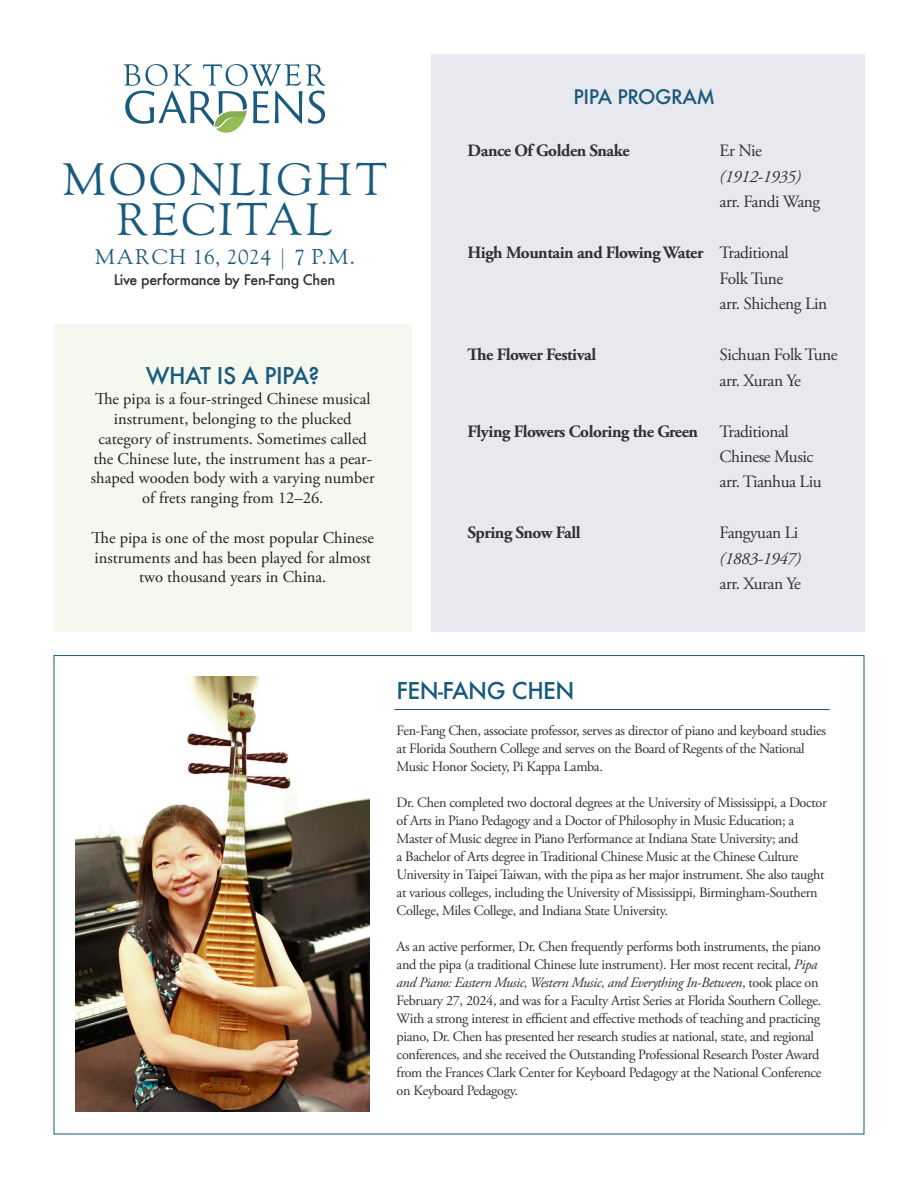
<style>
.page{position:relative;width:918px;height:1188px;background:#fff}
.page>*{position:absolute;margin:0;border:0;box-sizing:border-box;transform-origin:0 0}
.t1{font:45px/40.2px "LTC Goudy Oldstyle Pro";letter-spacing:.05em;color:#195a7d;text-align:center}
.t2{font:500 22.5px "Futura";letter-spacing:-.025em;color:#195a7d}
.t3{font:21px "LTC Goudy Oldstyle Pro";letter-spacing:.04em;color:#195a7d}
.t4{font:500 19.5px "Futura";letter-spacing:-.025em;color:#195a7d}
.t5{font:700 17.25px "Adobe Garamond Pro";letter-spacing:-.025em;color:#312f30}
.t6{font:17.25px "Adobe Garamond Pro";letter-spacing:-.025em;color:#312f30}
.t7{font:italic 17.25px "Adobe Garamond Pro";letter-spacing:-.025em;color:#312f30}
.t8{font:16.5px/19.8px "Adobe Garamond Pro";color:#231f20;text-align:center}
.t9{font:14.25px/18px "Adobe Garamond Pro";letter-spacing:-.025em;color:#312f30}
.t10{font:500 14.25px "Futura";letter-spacing:-.025em;color:#312f30}
.s1{font-weight:400}
.s2{font-style:italic}
</style>
<div class="page">
<img style="left:76px;top:676px;width:294px;height:436px">
<hr style="left:394px;top:709px;width:436px;height:1px;background:#195a7d">
<div style="left:431px;top:54px;width:433px;height:578px;background:#e7e9ee"></div>
<div style="left:54px;top:324px;width:357px;height:308px;background:#f4f8ee"></div>
<svg style="left:124px;top:64px;width:202px;height:69px"></svg>
<p class="t1" style="left:62px;top:160px;width:327px">MOONLIGHT<br>RECITAL</p>
<p class="t3" style="left:95px;top:244px;width:262px">MARCH 16, 2024 | 7 P.M.</p>
<p class="t10" style="left:114px;top:270px;width:223px">Live performance by Fen-Fang Chen</p>
<p class="t2" style="left:146px;top:361px;width:175px">WHAT IS A PIPA?</p>
<p class="t8" style="left:91px;top:390px;width:285px">The pipa is a four-stringed Chinese musical instrument, belonging to the plucked category of instruments. Sometimes called the Chinese lute, the instrument has a pear&shy;shaped wooden body with a varying number of frets ranging from 12–26.</p>
<p class="t8" style="left:91px;top:528px;width:284px">The pipa is one of the most popular Chinese instruments and has been played for almost two thousand years in China.</p>
<p class="t4" style="left:574px;top:84px;width:143px">PIPA PROGRAM</p>
<p class="t5" style="left:468px;top:141px;width:164px">Dance Of Golden Snake</p>
<p class="t6" style="left:720px;top:141px;width:44px">Er Nie</p>
<p class="t7" style="left:720px;top:166px;width:83px">(1912-1935)</p>
<p class="t6" style="left:720px;top:191px;width:102px">arr. Fandi Wang</p>
<p class="t5" style="left:468px;top:243px;width:323px">High Mountain and Flowing Water <span class="s1">Traditional</span></p>
<p class="t6" style="left:720px;top:268px;width:65px">Folk Tune</p>
<p class="t6" style="left:720px;top:293px;width:109px">arr. Shicheng Lin</p>
<p class="t5" style="left:468px;top:345px;width:130px">The Flower Festival</p>
<p class="t6" style="left:720px;top:344px;width:119px">Sichuan Folk Tune</p>
<p class="t6" style="left:720px;top:370px;width:83px">arr. Xuran Ye</p>
<p class="t5" style="left:468px;top:421px;width:323px">Flying Flowers Coloring the Green <span class="s1">Traditional</span></p>
<p class="t6" style="left:720px;top:446px;width:95px">Chinese Music</p>
<p class="t6" style="left:720px;top:472px;width:103px">arr. Tianhua Liu</p>
<p class="t5" style="left:468px;top:523px;width:115px">Spring Snow Fall</p>
<p class="t6" style="left:720px;top:523px;width:80px">Fangyuan Li</p>
<p class="t7" style="left:720px;top:548px;width:83px">(1883-1947)</p>
<p class="t6" style="left:720px;top:574px;width:83px">arr. Xuran Ye</p>
<p class="t2" style="left:397px;top:675px;width:179px">FEN-FANG CHEN</p>
<p class="t9" style="left:397px;top:722px;width:431px">Fen-Fang Chen, associate professor, serves as director of piano and keyboard studies at Florida Southern College and serves on the Board of Regents of the National<br>Music Honor Society, Pi Kappa Lamba.</p>
<p class="t9" style="left:397px;top:794px;width:432px">Dr. Chen completed two doctoral degrees at the University of Mississippi, a Doctor of Arts in Piano Pedagogy and a Doctor of Philosophy in Music Education; a Master of Music degree in Piano Performance at Indiana State University; and<br>a Bachelor of Arts degree in Traditional Chinese Music at the Chinese Culture University in Taipei Taiwan, with the pipa as her major instrument. She also taught at various colleges, including the University of Mississippi, Birmingham-Southern College, Miles College, and Indiana State University.</p>
<p class="t9" style="left:397px;top:938px;width:426px">As an active performer, Dr. Chen frequently performs both instruments, the piano and the pipa (a traditional Chinese lute instrument). Her most recent recital, <span class="s2">Pipa and Piano: Eastern Music, Western Music, and Everything In-Between</span>, took place on February 27, 2024, and was for a Faculty Artist Series at Florida Southern College.<br>With a strong interest in efficient and effective methods of teaching and practicing piano, Dr. Chen has presented her research studies at national, state, and regional conferences, and she received the Outstanding Professional Research Poster Award from the Frances Clark Center for Keyboard Pedagogy at the National Conference on Keyboard Pedagogy.</p>
</div>
